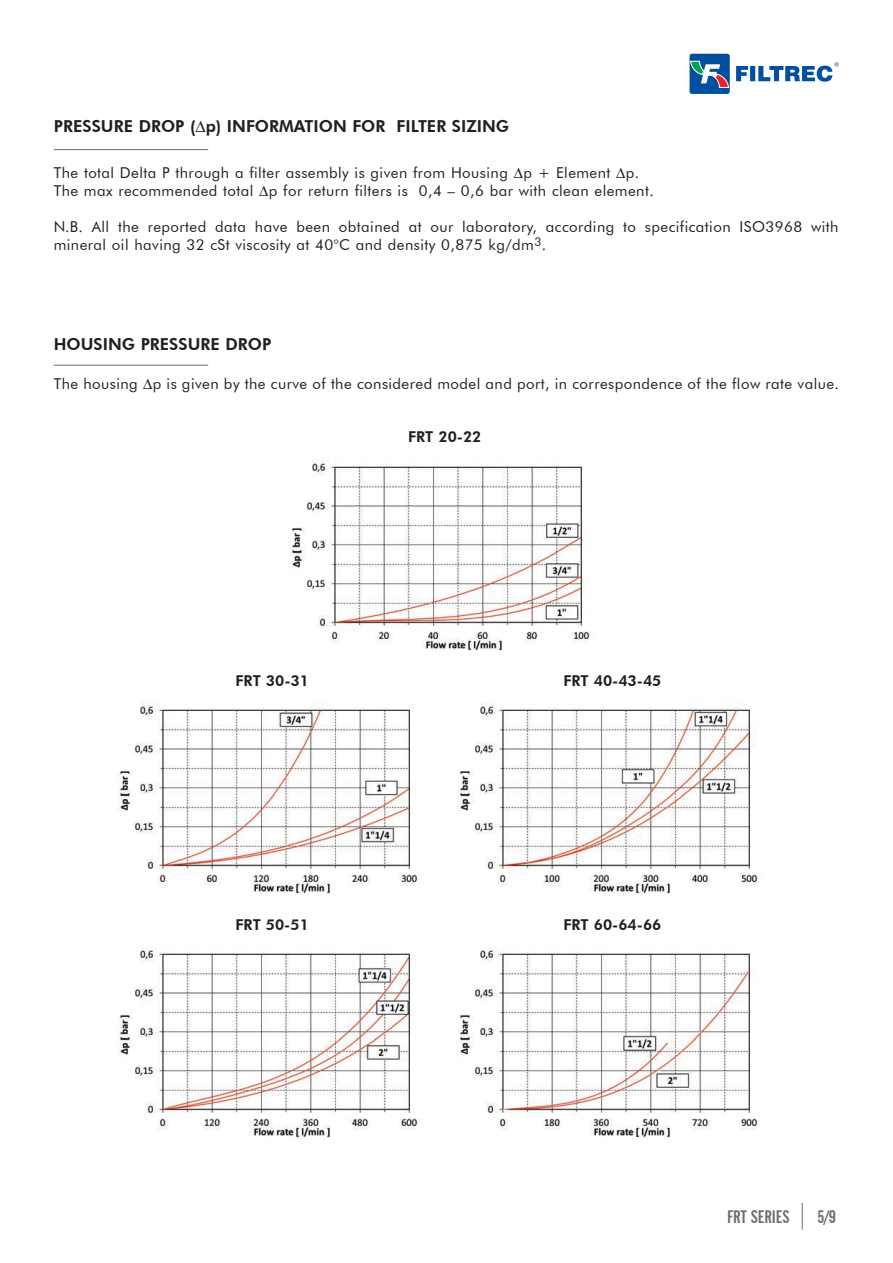
<style>
.page{position:relative;width:893px;height:1263px;background:#fff}
.page>*{position:absolute;margin:0;border:0;box-sizing:border-box;transform-origin:0 0}
.t1{font:18px "Alternate Gothic 2 BT";color:#6c6d70}
.t2{font:800 16.5px "Futura BT";color:#231f20}
.t3{font:15px/18px "Futura BT";letter-spacing:.03em;color:#231f20}
.t4{font:800 15px "Futura BT";color:#231f20}
</style>
<div class="page">
<hr style="left:54px;top:149px;width:154px;height:1px;background:#6c6d70">
<hr style="left:54px;top:365px;width:154px;height:1px;background:#6c6d70">
<img style="left:289px;top:462px;width:301px;height:189px">
<img style="left:117px;top:705px;width:301px;height:189px">
<img style="left:458px;top:705px;width:300px;height:189px">
<img style="left:117px;top:949px;width:301px;height:189px">
<img style="left:458px;top:949px;width:300px;height:189px">
<svg style="left:802px;top:1203px;width:1px;height:27px"></svg>
<svg style="left:690px;top:54px;width:40px;height:40px;background:#386fa4"></svg>
<svg style="left:736px;top:62px;width:103px;height:20px"></svg>
<p class="t2" style="left:54px;top:116px;width:457px">PRESSURE DROP (∆p) INFORMATION FOR FILTER SIZING</p>
<p class="t3" style="left:54px;top:163px;width:602px">The total Delta P through a filter assembly is given from Housing ∆p + Element ∆p.<br>The max recommended total ∆p for return filters is 0,4 – 0,6 bar with clean element.</p>
<p class="t3" style="left:54px;top:217px;width:786px">N.B. All the reported data have been obtained at our laboratory, according to specification ISO3968 with mineral oil having 32 cSt viscosity at 40°C and density 0,875 kg/dm<sup>3</sup>.</p>
<p class="t2" style="left:54px;top:334px;width:219px">HOUSING PRESSURE DROP</p>
<p class="t3" style="left:54px;top:374px;width:787px">The housing ∆p is given by the curve of the considered model and port, in correspondence of the flow rate value.</p>
<p class="t4" style="left:408px;top:427px;width:75px">FRT 20-22</p>
<p class="t4" style="left:236px;top:672px;width:75px">FRT 30-31</p>
<p class="t4" style="left:563px;top:672px;width:100px">FRT 40-43-45</p>
<p class="t4" style="left:236px;top:915px;width:75px">FRT 50-51</p>
<p class="t4" style="left:563px;top:915px;width:100px">FRT 60-64-66</p>
<p class="t1" style="left:727px;top:1206px;width:64px">FRT SERIES</p>
<p class="t1" style="left:818px;top:1206px;width:20px">5/9</p>
</div>
